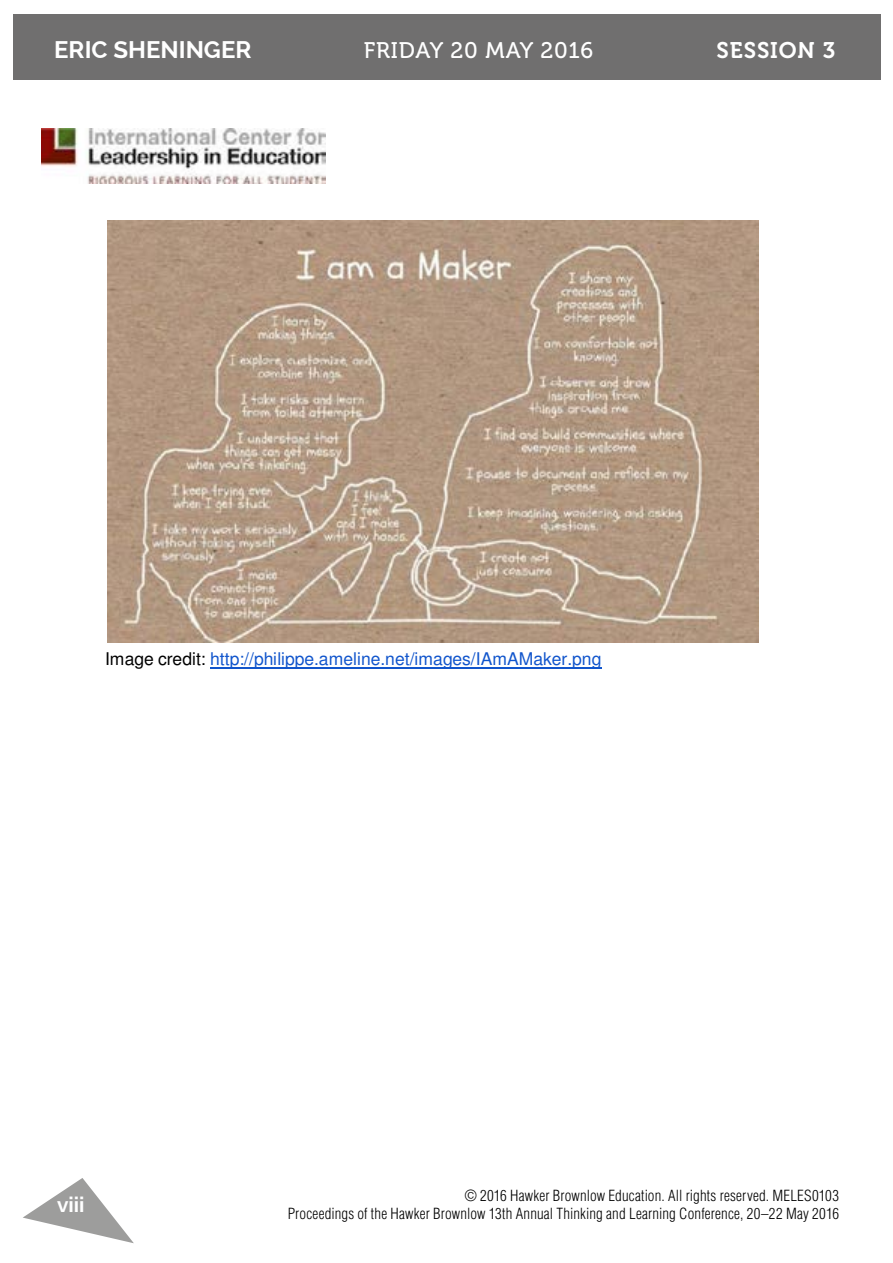
<style>
.page{position:relative;width:893px;height:1263px;background:#fff}
.page>*{position:absolute;margin:0;border:0;box-sizing:border-box;transform-origin:0 0}
.t1{font:700 24px "Raleway";color:#fff}
.t2{font:22.5px "Museo 500";letter-spacing:.035em;color:#fff}
.t3{font:22.5px "Museo 700";letter-spacing:.04em;color:#fff}
.t4{font:700 21px "Raleway";color:#fff}
.t5{font:17.55px "Helvetica";color:#15c}
.t6{font:300 condensed 15px/18px "Helvetica LT Std";letter-spacing:.01em;color:#000;text-align:right}
.s1{color:#000}
</style>
<div class="page">
<div style="left:13px;top:14px;width:867px;height:65px;background:#706f6f"></div>
<svg style="left:23px;top:1178px;width:111px;height:65px"></svg>
<img style="left:42px;top:128px;width:283px;height:55px">
<img style="left:107px;top:221px;width:651px;height:422px">
<hr style="left:210px;top:667px;width:391px;height:2px;background:#15c">
<h1 class="t1" style="left:54px;top:36px;width:199px">ERIC SHENINGER</h1>
<h2 class="t2" style="left:364px;top:38px;width:231px">FRIDAY 20 MAY 2016</h2>
<h2 class="t3" style="left:717px;top:38px;width:120px">SESSION 3</h2>
<p class="t5" style="left:105px;top:652px;width:498px"><span class="s1">Image credit:</span> http://philippe.ameline.net/images/IAmAMaker.png</p>
<h3 class="t4" style="left:57px;top:1193px;width:29px">viii</h3>
<p class="t6" style="left:288px;top:1187px;width:553px">© 2016 Hawker Brownlow Education. All rights reserved. MELES0103<br>Proceedings of the Hawker Brownlow 13th Annual Thinking and Learning Conference, 20–22 May 2016</p>
</div>
